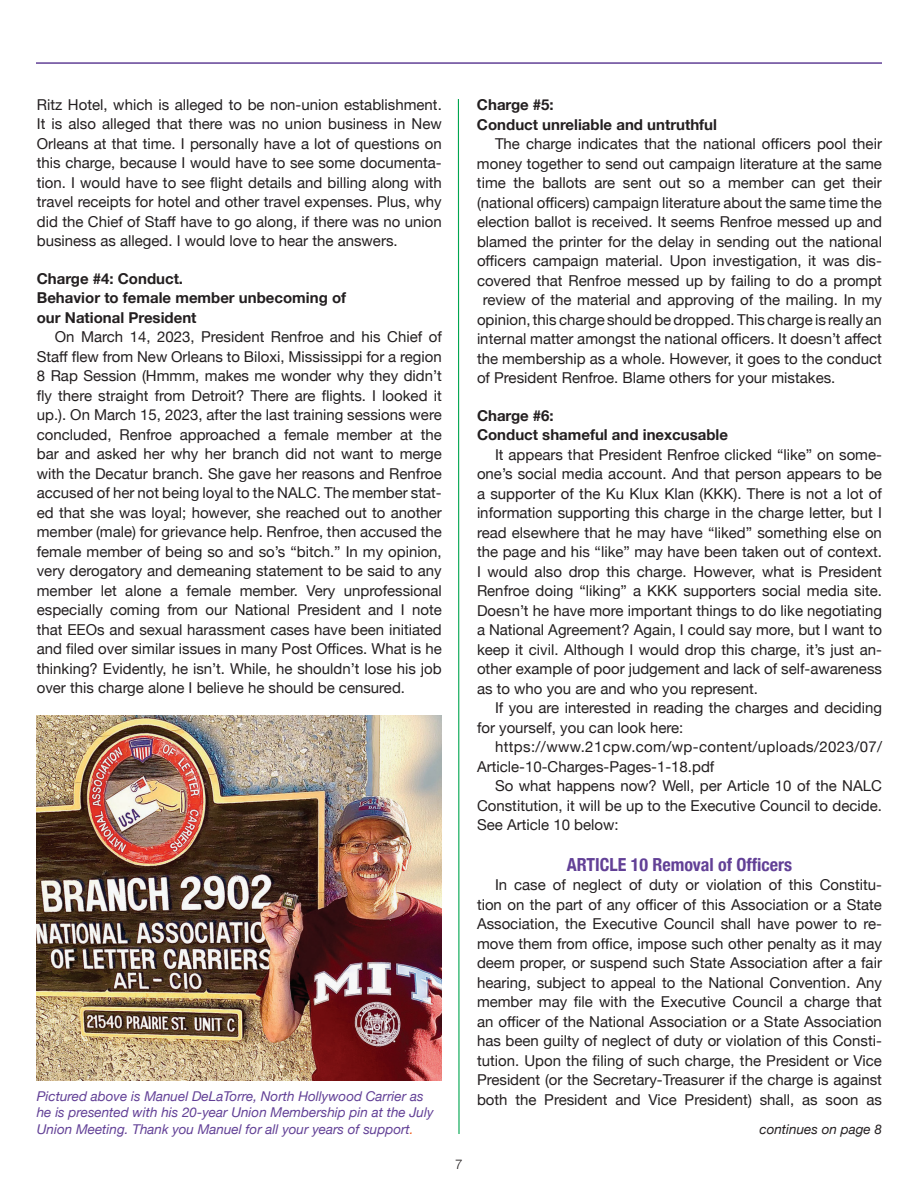
<style>
.page{position:relative;width:918px;height:1188px;background:#fff}
.page>*{position:absolute;margin:0;border:0;box-sizing:border-box;transform-origin:0 0}
.t1{font:700 condensed 18px "Helvetica Neue";color:#624096}
.t2{font:15px/19.5px "Helvetica Neue";color:#231f20;text-align:justify}
.t3{font:700 15px/19.5px "Helvetica Neue";color:#231f20}
.t4{font:15px/19.5px "Helvetica Neue";letter-spacing:.025em;color:#231f20}
.t5{font:italic 13.5px/16.5px "Helvetica Neue";color:#624096}
.t6{font:italic 13.5px "Helvetica Neue";color:#231f20}
.t7{font:300 13.5px "Helvetica Neue";color:#231f20}
.s1{color:#f26021}
</style>
<div class="page">
<img style="left:37px;top:716px;width:405px;height:365px">
<svg style="left:457px;top:99px;width:3px;height:1035px"></svg>
<hr style="left:36px;top:62px;width:846px;height:2px;background:#624096">
<p class="t2" style="left:37px;top:95px;width:407px">Ritz Hotel, which is alleged to be non-union establishment.<br>It is also alleged that there was no union business in New Orleans at that time. I personally have a lot of questions on this charge, because I would have to see some documenta&shy;tion. I would have to see flight details and billing along with travel receipts for hotel and other travel expenses. Plus, why did the Chief of Staff have to go along, if there was no union business as alleged. I would love to hear the answers.</p>
<p class="t3" style="left:37px;top:269px;width:311px">Charge #4: Conduct.<br>Behavior to female member unbecoming of our National President</p>
<p class="t2" style="left:37px;top:328px;width:407px;text-indent:18px">On March 14, 2023, President Renfroe and his Chief of Staff flew from New Orleans to Biloxi, Mississippi for a region 8 Rap Session (Hmmm, makes me wonder why they didn’t fly there straight from Detroit? There are flights. I looked it up.). On March 15, 2023, after the last training sessions were concluded, Renfroe approached a female member at the bar and asked her why her branch did not want to merge with the Decatur branch. She gave her reasons and Renfroe accused of her not being loyal to the NALC. The member stat&shy;ed that she was loyal; however, she reached out to another member (male) for grievance help. Renfroe, then accused the female member of being so and so’s “bitch.” In my opinion, very derogatory and demeaning statement to be said to any member let alone a female member. Very unprofessional especially coming from our National President and I note that EEOs and sexual harassment cases have been initiated and filed over similar issues in many Post Offices. What is he thinking? Evidently, he isn’t. While, he shouldn’t lose his job over this charge alone I believe he should be censured.</p>
<p class="t5" style="left:37px;top:1089px;width:398px">Pictured above is Manuel DeLaTorre, North Hollywood Carrier as he is presented with his 20-year Union Membership pin at the July<br>Union Meeting. Thank you Manuel for all your years of support<span class="s1">.</span></p>
<p class="t7" style="left:455px;top:1153px;width:9px">7</p>
<p class="t3" style="left:477px;top:95px;width:241px">Charge #5:<br>Conduct unreliable and untruthful</p>
<p class="t2" style="left:495px;top:135px;width:389px">The charge indicates that the national officers pool their</p>
<p class="t2" style="left:477px;top:154px;width:407px">money together to send out campaign literature at the same</p>
<p class="t2" style="left:477px;top:174px;width:406px">time the ballots are sent out so a member can get their</p>
<p class="t2" style="left:477px;top:193px;width:406px">(national officers) campaign literature about the same time the</p>
<p class="t2" style="left:477px;top:213px;width:407px">election ballot is received. It seems Renfroe messed up and</p>
<p class="t2" style="left:477px;top:232px;width:406px">blamed the printer for the delay in sending out the national</p>
<p class="t2" style="left:477px;top:252px;width:406px">officers campaign material. Upon investigation, it was dis-</p>
<p class="t2" style="left:477px;top:271px;width:407px">covered that Renfroe messed up by failing to do a prompt</p>
<p class="t2" style="left:483px;top:291px;width:401px">review of the material and approving of the mailing. In my</p>
<p class="t2" style="left:477px;top:310px;width:406px">opinion, this charge should be dropped. This charge is really an</p>
<p class="t2" style="left:477px;top:330px;width:407px">internal matter amongst the national officers. It doesn’t affect</p>
<p class="t2" style="left:477px;top:349px;width:406px">the membership as a whole. However, it goes to the conduct</p>
<p class="t2" style="left:477px;top:369px;width:360px">of President Renfroe. Blame others for your mistakes.</p>
<p class="t3" style="left:477px;top:406px;width:253px">Charge #6:<br>Conduct shameful and inexcusable</p>
<p class="t2" style="left:477px;top:445px;width:407px;text-indent:18px">It appears that President Renfroe clicked “like” on some&shy;one’s social media account. And that person appears to be a supporter of the Ku Klux Klan (KKK). There is not a lot of information supporting this charge in the charge letter, but I read elsewhere that he may have “liked” something else on the page and his “like” may have been taken out of context.<br>I would also drop this charge. However, what is President Renfroe doing “liking” a KKK supporters social media site.<br>Doesn’t he have more important things to do like negotiating a National Agreement? Again, I could say more, but I want to keep it civil. Although I would drop this charge, it’s just an&shy;other example of poor judgement and lack of self-awareness as to who you are and who you represent.</p>
<p class="t2" style="left:477px;top:699px;width:407px;text-indent:18px">If you are interested in reading the charges and deciding for yourself, you can look here:</p>
<p class="t4" style="left:477px;top:738px;width:407px;text-indent:18px">https://www.21cpw.com/wp-content/uploads/2023/07/<br>Article-10-Charges-Pages-1-18.pdf</p>
<p class="t2" style="left:477px;top:777px;width:406px;text-indent:18px">So what happens now? Well, per Article 10 of the NALC Constitution, it will be up to the Executive Council to decide.<br>See Article 10 below:</p>
<p class="t1" style="left:567px;top:849px;width:227px">ARTICLE 10 Removal of Officers</p>
<p class="t2" style="left:477px;top:876px;width:407px;text-indent:18px">In case of neglect of duty or violation of this Constitu&shy;tion on the part of any officer of this Association or a State Association, the Executive Council shall have power to re&shy;move them from office, impose such other penalty as it may deem proper, or suspend such State Association after a fair hearing, subject to appeal to the National Convention. Any member may file with the Executive Council a charge that an officer of the National Association or a State Association has been guilty of neglect of duty or violation of this Consti&shy;tution. Upon the filing of such charge, the President or Vice President (or the Secretary-Treasurer if the charge is against both the President and Vice President) shall, as soon as</p>
<p class="t6" style="left:759px;top:1119px;width:124px">continues on page 8</p>
</div>
